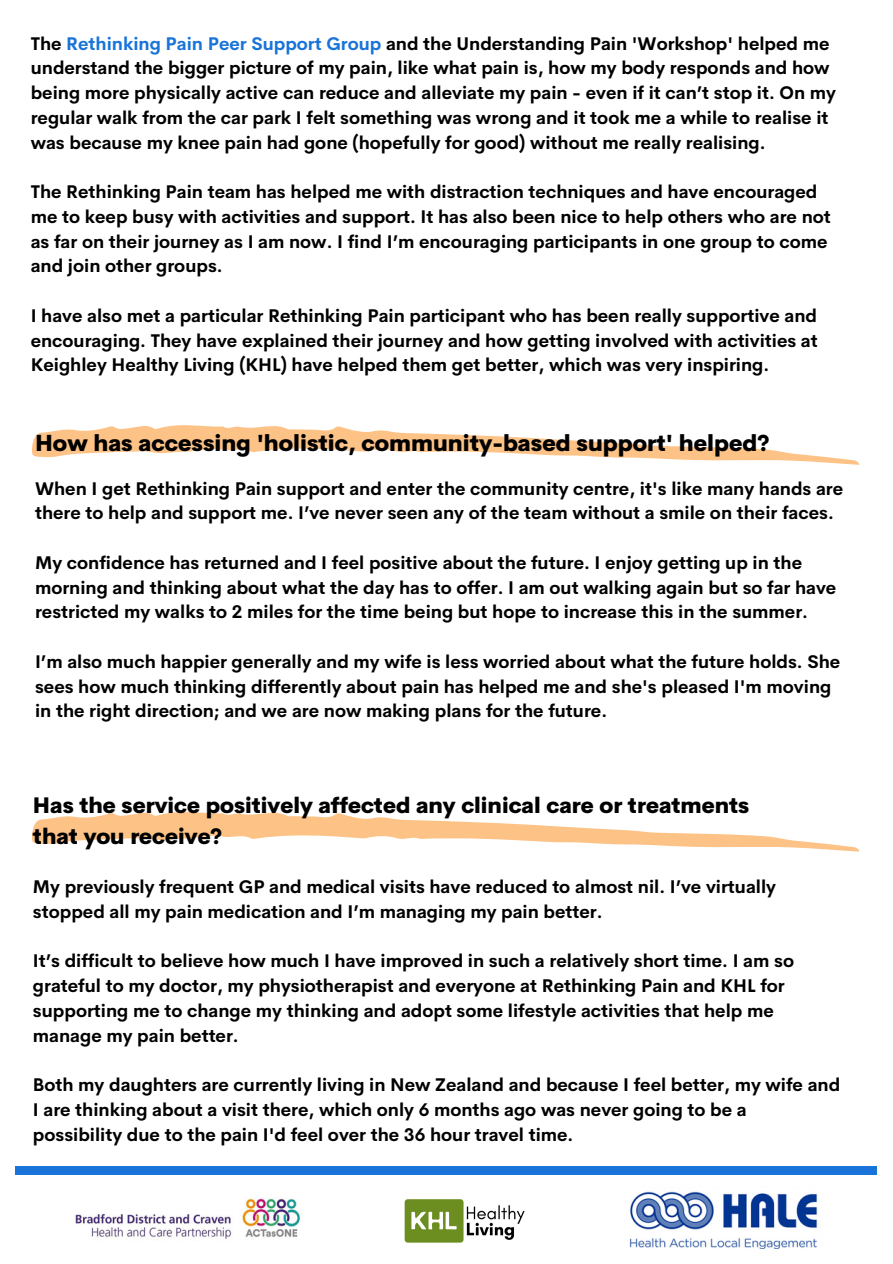
<style>
.page{position:relative;width:893px;height:1264px;background:#fff}
.page>*{position:absolute;margin:0;border:0;box-sizing:border-box;transform-origin:0 0}
.t1{font:800 22.5px "Cerebri Sans";color:#000}
.t2{font:800 21.75px "Cerebri Sans";color:#000}
.t3{font:700 18px/24.8px "Cerebri Sans";color:#000}
.s1{color:#1974d9}
</style>
<div class="page">
<img style="left:404px;top:1199px;width:121px;height:44px">
<img style="left:629px;top:1191px;width:189px;height:57px">
<img style="left:75px;top:1198px;width:226px;height:42px">
<svg style="left:32px;top:425px;width:827px;height:40px"></svg>
<svg style="left:32px;top:812px;width:827px;height:39px"></svg>
<div style="left:15px;top:1166px;width:861px;height:9px;background:#1974d9"></div>
<p class="t3" style="left:31px;top:31px;width:806px">The <span class="s1">Rethinking Pain Peer Support Group</span> and the Understanding Pain 'Workshop' helped me understand the bigger picture of my pain, like what pain is, how my body responds and how being more physically active can reduce and alleviate my pain - even if it can’t stop it. On my regular walk from the car park I felt something was wrong and it took me a while to realise it was because my knee pain had gone (hopefully for good) without me really realising.</p>
<p class="t3" style="left:31px;top:179px;width:801px">The Rethinking Pain team has helped me with distraction techniques and have encouraged me to keep busy with activities and support. It has also been nice to help others who are not as far on their journey as I am now. I find I’m encouraging participants in one group to come and join other groups.</p>
<p class="t3" style="left:31px;top:303px;width:788px;text-align:justify">I have also met a particular Rethinking Pain participant who has been really supportive and encouraging. They have explained their journey and how getting involved with activities at Keighley Healthy Living (KHL) have helped them get better, which was very inspiring.</p>
<p class="t1" style="left:35px;top:428px;width:735px">How has accessing 'holistic, community-based support' helped?</p>
<p class="t3" style="left:35px;top:476px;width:809px">When I get Rethinking Pain support and enter the community centre, it's like many hands are there to help and support me. I’ve never seen any of the team without a smile on their faces.</p>
<p class="t3" style="left:35px;top:550px;width:802px">My confidence has returned and I feel positive about the future. I enjoy getting up in the morning and thinking about what the day has to offer. I am out walking again but so far have restricted my walks to 2 miles for the time being but hope to increase this in the summer.</p>
<p class="t3" style="left:35px;top:649px;width:806px">I’m also much happier generally and my wife is less worried about what the future holds. She sees how much thinking differently about pain has helped me and she's pleased I'm moving in the right direction; and we are now making plans for the future.</p>
<p class="t2" style="left:33px;top:791px;width:717px">Has the service positively affected any clinical care or treatments</p>
<p class="t2" style="left:33px;top:821px;width:191px">that you receive?</p>
<p class="t3" style="left:33px;top:874px;width:744px">My previously frequent GP and medical visits have reduced to almost nil. I’ve virtually stopped all my pain medication and I’m managing my pain better.</p>
<p class="t3" style="left:33px;top:948px;width:762px">It’s difficult to believe how much I have improved in such a relatively short time. I am so grateful to my doctor, my physiotherapist and everyone at Rethinking Pain and KHL for supporting me to change my thinking and adopt some lifestyle activities that help me manage my pain better.</p>
<p class="t3" style="left:33px;top:1072px;width:808px">Both my daughters are currently living in New Zealand and because I feel better, my wife and<br>I are thinking about a visit there, which only 6 months ago was never going to be a possibility due to the pain I'd feel over the 36 hour travel time.</p>
</div>
